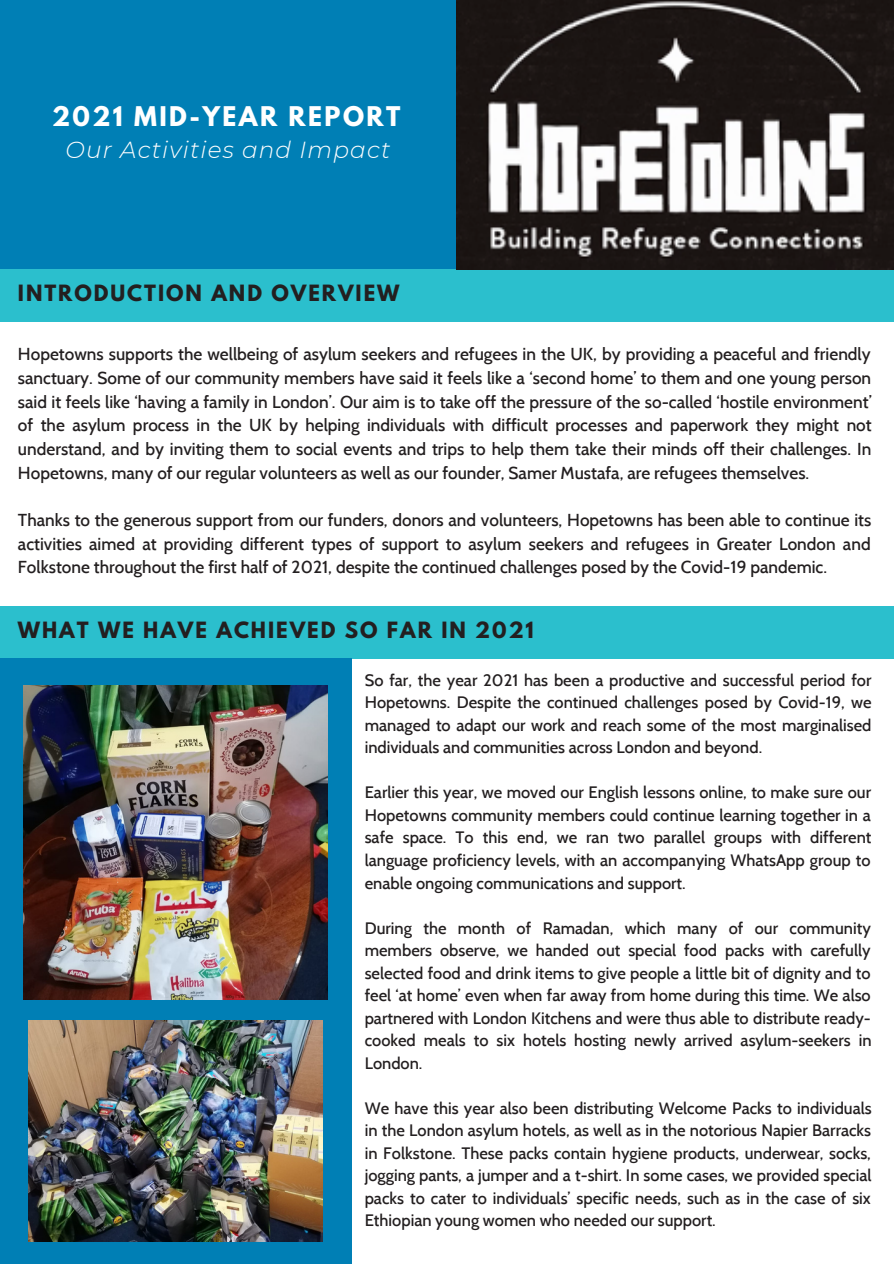
<style>
.page{position:relative;width:894px;height:1264px;background:#fff}
.page>*{position:absolute;margin:0;border:0;box-sizing:border-box;transform-origin:0 0}
.t1{font:700 24px "League Spartan";letter-spacing:.1em;color:#fff}
.t2{font:italic 300 23.25px "Montserrat";letter-spacing:.05em;color:#fff}
.t3{font:700 19.8px "League Spartan";letter-spacing:.1em;color:#231f20}
.t4{font:500 17.25px/23.7px "Cabin";color:#231f20;text-align:justify}
.t5{font:500 16.5px/22.5px "Cabin";color:#231f20;text-align:justify}
</style>
<div class="page">
<div style="left:0;top:0;width:893px;height:269px;background:#007fb5"></div>
<div style="left:0;top:269px;width:893px;height:53px;background:#2bbfcd"></div>
<img style="left:456px;top:0;width:437px;height:269px">
<div style="left:0;top:605px;width:893px;height:53px;background:#2bbfcd"></div>
<div style="left:0;top:659px;width:351px;height:604px;background:#007fb5"></div>
<img style="left:29px;top:1020px;width:293px;height:220px">
<img style="left:23px;top:685px;width:304px;height:314px">
<p class="t1" style="left:52px;top:104px;width:350px">2021 MID-YEAR REPORT</p>
<p class="t2" style="left:66px;top:135px;width:326px">Our Activities and Impact</p>
<p class="t3" style="left:18px;top:283px;width:383px">INTRODUCTION AND OVERVIEW</p>
<p class="t4" style="left:18px;top:342px;width:855px">Hopetowns supports the wellbeing of asylum seekers and refugees in the UK, by providing a peaceful and friendly sanctuary. Some of our community members have said it feels like a ‘second home’ to them and one young person said it feels like ‘having a family in London’. Our aim is to take off the pressure of the so-called ‘hostile environment’ of the asylum process in the UK by helping individuals with difficult processes and paperwork they might not understand, and by inviting them to social events and trips to help them take their minds off their challenges. In Hopetowns, many of our regular volunteers as well as our founder, Samer Mustafa, are refugees themselves.</p>
<p class="t4" style="left:18px;top:508px;width:854px">Thanks to the generous support from our funders, donors and volunteers, Hopetowns has been able to continue its activities aimed at providing different types of support to asylum seekers and refugees in Greater London and Folkstone throughout the first half of 2021, despite the continued challenges posed by the Covid-19 pandemic.</p>
<p class="t3" style="left:18px;top:620px;width:517px">WHAT WE HAVE ACHIEVED SO FAR IN 2021</p>
<p class="t5" style="left:364px;top:668px;width:508px">So far, the year 2021 has been a productive and successful period for Hopetowns. Despite the continued challenges posed by Covid-19, we managed to adapt our work and reach some of the most marginalised individuals and communities across London and beyond.</p>
<p class="t5" style="left:364px;top:781px;width:508px">Earlier this year, we moved our English lessons online, to make sure our Hopetowns community members could continue learning together in a safe space. To this end, we ran two parallel groups with different language proficiency levels, with an accompanying WhatsApp group to enable ongoing communications and support.</p>
<p class="t5" style="left:364px;top:916px;width:508px">During the month of Ramadan, which many of our community members observe, we handed out special food packs with carefully selected food and drink items to give people a little bit of dignity and to feel ‘at home’ even when far away from home during this time. We also partnered with London Kitchens and were thus able to distribute ready&shy;cooked meals to six hotels hosting newly arrived asylum-seekers in London.</p>
<p class="t5" style="left:364px;top:1096px;width:508px">We have this year also been distributing Welcome Packs to individuals in the London asylum hotels, as well as in the notorious Napier Barracks in Folkstone. These packs contain hygiene products, underwear, socks, jogging pants, a jumper and a t-shirt. In some cases, we provided special packs to cater to individuals’ specific needs, such as in the case of six Ethiopian young women who needed our support.</p>
</div>
